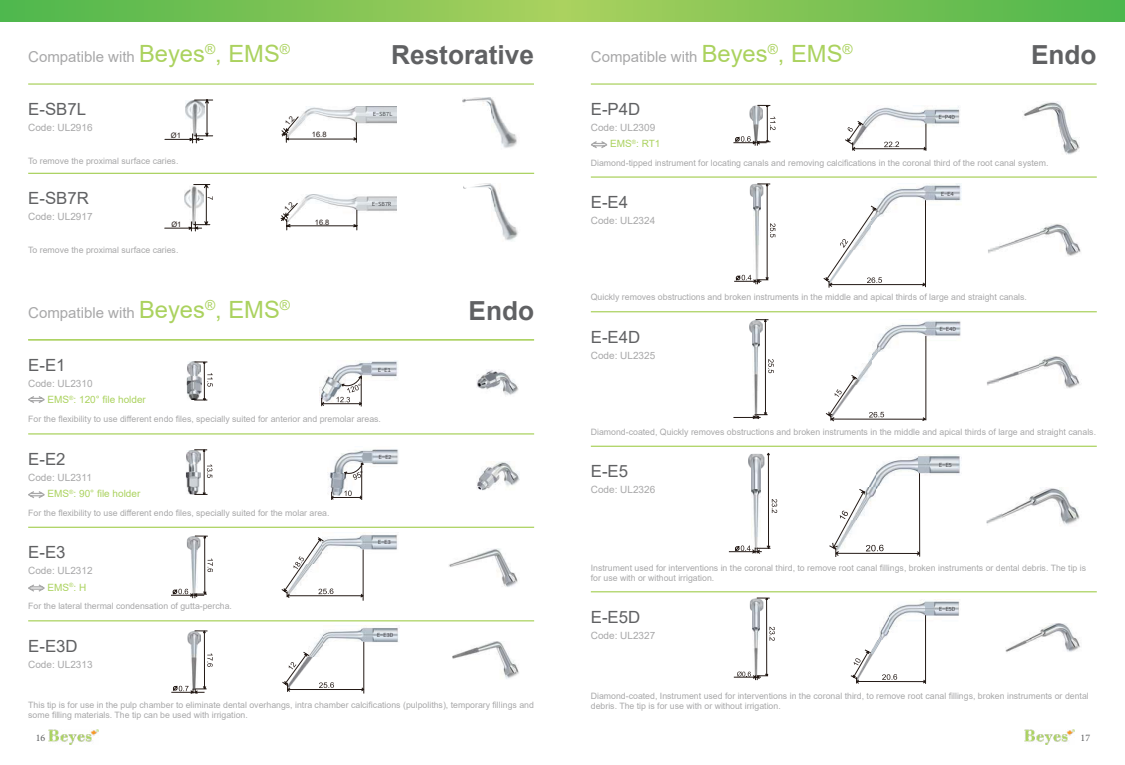
<style>
.page{position:relative;width:1125px;height:765px;background:#fff}
.page>*{position:absolute;margin:0;border:0;box-sizing:border-box;transform-origin:0 0}
.t1{font:700 26.25px "Arial";color:#606163}
.t2{font:16.75px "Arial";color:#606163}
.t3{font:15px "Arial";color:#a8a8a9}
.t4{font:10px/16.2px "Arial";color:#a8a8a9}
.t5{font:10px/16.2px "Arial";color:#abd25f}
.t6{font:10px "Minion Pro";color:#5f6062}
.t7{font:8.75px/10.5px "Arial";color:#a8a8a9}
.t8{font:7.5px "Arial";color:#231915}
.t9{font:6.25px "Source Code Variable";letter-spacing:-.05em;color:#444549;scale:.95 1}
.s1{font-size:23.75px;color:#abd25f}
.s2{color:#a8a8a9}
.s3{color:#abd25f}
</style>
<div class="page">
<hr style="left:28px;top:83px;width:506px;height:2px;background:#abd25f">
<hr style="left:28px;top:173px;width:506px;height:1px;background:#abd25f">
<hr style="left:28px;top:339px;width:506px;height:1px;background:#abd25f">
<svg style="left:28px;top:396px;width:17px;height:7px"></svg>
<hr style="left:28px;top:433px;width:506px;height:2px;background:#abd25f">
<svg style="left:28px;top:491px;width:17px;height:8px"></svg>
<hr style="left:28px;top:527px;width:506px;height:1px;background:#abd25f">
<svg style="left:28px;top:584px;width:17px;height:8px"></svg>
<hr style="left:28px;top:620px;width:506px;height:1px;background:#abd25f">
<hr style="left:591px;top:83px;width:506px;height:2px;background:#abd25f">
<svg style="left:591px;top:141px;width:16px;height:7px"></svg>
<hr style="left:591px;top:176px;width:506px;height:2px;background:#abd25f">
<hr style="left:591px;top:311px;width:506px;height:1px;background:#abd25f">
<hr style="left:591px;top:446px;width:506px;height:1px;background:#abd25f">
<hr style="left:591px;top:591px;width:506px;height:1px;background:#abd25f">
<svg style="left:165px;top:100px;width:48px;height:43px"></svg>
<img style="left:302px;top:106px;width:94px;height:18px">
<img style="left:463px;top:97px;width:54px;height:51px">
<svg style="left:164px;top:184px;width:46px;height:47px"></svg>
<img style="left:302px;top:194px;width:95px;height:28px">
<img style="left:463px;top:184px;width:55px;height:57px">
<img style="left:187px;top:362px;width:7px;height:38px">
<img style="left:187px;top:365px;width:7px;height:10px">
<svg style="left:194px;top:362px;width:19px;height:38px"></svg>
<img style="left:320px;top:360px;width:78px;height:34px">
<svg style="left:321px;top:375px;width:41px;height:32px"></svg>
<img style="left:477px;top:370px;width:41px;height:25px">
<img style="left:186px;top:453px;width:1px;height:34px">
<svg style="left:187px;top:449px;width:25px;height:46px"></svg>
<img style="left:328px;top:449px;width:71px;height:39px">
<svg style="left:331px;top:463px;width:33px;height:37px"></svg>
<img style="left:477px;top:462px;width:42px;height:29px">
<svg style="left:171px;top:536px;width:42px;height:62px"></svg>
<img style="left:360px;top:535px;width:37px;height:15px">
<hr style="left:363px;top:549px;width:1px;height:52px;background:#231915">
<svg style="left:281px;top:537px;width:83px;height:61px"></svg>
<img style="left:449px;top:548px;width:69px;height:39px">
<svg style="left:171px;top:631px;width:42px;height:63px"></svg>
<img style="left:318px;top:625px;width:80px;height:65px">
<svg style="left:282px;top:642px;width:82px;height:52px"></svg>
<img style="left:452px;top:641px;width:67px;height:38px">
<svg style="left:733px;top:105px;width:43px;height:41px"></svg>
<img style="left:864px;top:106px;width:96px;height:42px">
<svg style="left:845px;top:121px;width:81px;height:30px"></svg>
<img style="left:1023px;top:101px;width:56px;height:54px">
<svg style="left:734px;top:184px;width:41px;height:101px"></svg>
<img style="left:878px;top:184px;width:83px;height:22px">
<hr style="left:925px;top:200px;width:1px;height:87px;background:#231915">
<svg style="left:823px;top:206px;width:103px;height:82px"></svg>
<img style="left:988px;top:224px;width:93px;height:32px">
<svg style="left:733px;top:319px;width:41px;height:100px"></svg>
<img style="left:882px;top:324px;width:35px;height:12px">
<img style="left:917px;top:320px;width:44px;height:33px">
<svg style="left:826px;top:336px;width:100px;height:85px"></svg>
<img style="left:987px;top:356px;width:93px;height:33px">
<svg style="left:729px;top:453px;width:48px;height:101px"></svg>
<img style="left:876px;top:456px;width:43px;height:17px">
<img style="left:919px;top:455px;width:43px;height:19px">
<svg style="left:829px;top:473px;width:91px;height:84px"></svg>
<img style="left:1001px;top:488px;width:79px;height:37px">
<img style="left:986px;top:514px;width:15px;height:10px">
<svg style="left:734px;top:598px;width:41px;height:82px"></svg>
<img style="left:889px;top:599px;width:71px;height:82px">
<svg style="left:850px;top:615px;width:76px;height:69px"></svg>
<img style="left:1005px;top:624px;width:76px;height:28px">
<img style="left:48px;top:729px;width:51px;height:16px">
<img style="left:1024px;top:729px;width:50px;height:16px">
<div style="left:0;top:0;width:562px;height:21px;background:linear-gradient(to right,#4db64c,#a9d05d)"></div>
<div style="left:562px;top:0;width:563px;height:21px;background:linear-gradient(to right,#aad05d,#4bb64c)"></div>
<svg style="left:282px;top:115px;width:75px;height:28px"></svg>
<svg style="left:281px;top:201px;width:76px;height:29px"></svg>
<h3 class="t3" style="left:28px;top:47px;width:263px">Compatible with <span class="s1">Beyes</span><sup>®</sup><span class="s1">, EMS</span><sup>®</sup></h3>
<h2 class="t2" style="left:28px;top:98px;width:59px">E-SB7L</h2>
<p class="t4" style="left:28px;top:119px;width:66px">Code: UL2916</p>
<p class="t7" style="left:28px;top:155px;width:152px">To remove the proximal surface caries.</p>
<h2 class="t2" style="left:28px;top:187px;width:62px">E-SB7R</h2>
<p class="t4" style="left:28px;top:209px;width:66px">Code: UL2917</p>
<p class="t7" style="left:28px;top:245px;width:152px">To remove the proximal surface caries.</p>
<p class="t8" style="left:171px;top:131px;width:12px">Ø1</p>
<p class="t8" style="left:312px;top:129px;width:16px">16.8</p>
<p class="t8" style="left:216px;top:196px;width:6px;rotate:90deg">7</p>
<p class="t8" style="left:315px;top:217px;width:16px">16.8</p>
<p class="t8" style="left:171px;top:220px;width:12px">Ø1</p>
<h1 class="t1" style="left:391px;top:36px;width:144px">Restorative</h1>
<p class="t9" style="left:373px;top:110px;width:22px">E-SB7L</p>
<p class="t9" style="left:372px;top:199px;width:22px">E-SB7R</p>
<h3 class="t3" style="left:28px;top:302px;width:263px">Compatible with <span class="s1">Beyes</span><sup>®</sup><span class="s1">, EMS</span><sup>®</sup></h3>
<h1 class="t1" style="left:469px;top:292px;width:67px">Endo</h1>
<h2 class="t2" style="left:28px;top:354px;width:39px">E-E1</h2>
<p class="t5" style="left:48px;top:376px;width:100px;text-indent:-19px"><span class="s2">Code: UL2310<br></span>EMS<sup>®</sup>: 120° file holder</p>
<p class="t9" style="left:378px;top:365px;width:16px">E-E1</p>
<p class="t7" style="left:28px;top:414px;width:354px">For the flexibility to use different endo files, specially suited for anterior and premolar areas.</p>
<h2 class="t2" style="left:28px;top:447px;width:39px">E-E2</h2>
<p class="t5" style="left:48px;top:469px;width:94px;text-indent:-19px"><span class="s2">Code: UL2311<br></span>EMS<sup>®</sup>: 90° file holder</p>
<p class="t7" style="left:28px;top:508px;width:303px">For the flexibility to use different endo files, specially suited for the molar area.</p>
<h2 class="t2" style="left:28px;top:541px;width:39px">E-E3</h2>
<p class="t4" style="left:48px;top:563px;width:47px;text-indent:-19px">Code: UL2312<br><span class="s3">EMS</span><sup>®</sup><span class="s3">: H</span></p>
<p class="t7" style="left:28px;top:601px;width:205px">For the lateral thermal condensation of gutta-percha.</p>
<h2 class="t2" style="left:28px;top:634px;width:51px">E-E3D</h2>
<p class="t4" style="left:28px;top:656px;width:66px">Code: UL2313</p>
<p class="t7" style="left:28px;top:700px;width:507px">This tip is for use in the pulp chamber to eliminate dental overhangs, intra chamber calcifications (pulpoliths), temporary fillings and some filling materials. The tip can be used with irrigation.</p>
<p class="t9" style="left:378px;top:452px;width:16px">E-E2</p>
<p class="t9" style="left:378px;top:538px;width:16px">E-E3</p>
<p class="t9" style="left:377px;top:631px;width:19px">E-E3D</p>
<h3 class="t3" style="left:591px;top:47px;width:263px">Compatible with <span class="s1">Beyes</span><sup>®</sup><span class="s1">, EMS</span><sup>®</sup></h3>
<h2 class="t2" style="left:591px;top:97px;width:51px">E-P4D</h2>
<p class="t4" style="left:610px;top:119px;width:52px;text-indent:-19px">Code: UL2309<br><span class="s3">EMS</span><sup>®</sup><span class="s3">: RT1</span></p>
<p class="t9" style="left:938px;top:112px;width:19px">E-P4D</p>
<h1 class="t1" style="left:1031px;top:36px;width:67px">Endo</h1>
<p class="t7" style="left:591px;top:158px;width:459px">Diamond-tipped instrument for locating canals and removing calcifications in the coronal third of the root canal system.</p>
<h2 class="t2" style="left:591px;top:191px;width:39px">E-E4</h2>
<p class="t4" style="left:591px;top:213px;width:66px">Code: UL2324</p>
<p class="t9" style="left:941px;top:189px;width:16px">E-E4</p>
<p class="t7" style="left:591px;top:292px;width:438px">Quickly removes obstructions and broken instruments in the middle and apical thirds of large and straight canals.</p>
<h2 class="t2" style="left:591px;top:325px;width:51px">E-E4D</h2>
<p class="t4" style="left:591px;top:347px;width:66px">Code: UL2325</p>
<p class="t9" style="left:939px;top:324px;width:19px">E-E4D</p>
<p class="t7" style="left:591px;top:427px;width:507px">Diamond-coated, Quickly removes obstructions and broken instruments in the middle and apical thirds of large and straight canals.</p>
<h2 class="t2" style="left:591px;top:460px;width:39px">E-E5</h2>
<p class="t4" style="left:591px;top:482px;width:66px">Code: UL2326</p>
<p class="t9" style="left:939px;top:460px;width:16px">E-E5</p>
<p class="t7" style="left:591px;top:562px;width:497px">Instrument used for interventions in the coronal third, to remove root canal fillings, broken instruments or dental debris. The tip is for use with or without irrigation.</p>
<h2 class="t2" style="left:591px;top:605px;width:51px">E-E5D</h2>
<p class="t4" style="left:591px;top:627px;width:66px">Code: UL2327</p>
<p class="t9" style="left:939px;top:604px;width:19px">E-E5D</p>
<p class="t7" style="left:591px;top:690px;width:499px">Diamond-coated, Instrument used for interventions in the coronal third, to remove root canal fillings, broken instruments or dental debris. The tip is for use with or without irrigation.</p>
<p class="t6" style="left:36px;top:731px;width:11px">16</p>
<p class="t6" style="left:1081px;top:731px;width:11px">17</p>
</div>
